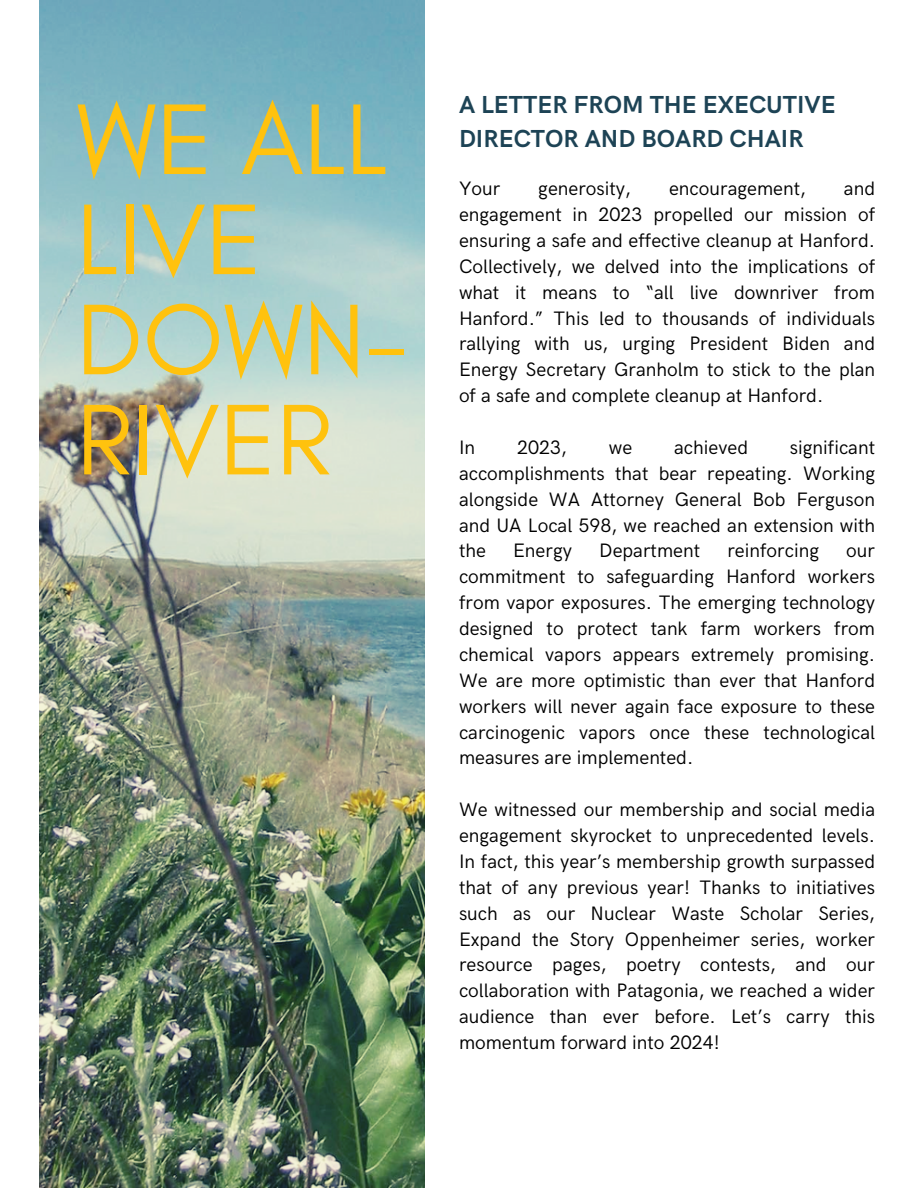
<style>
.page{position:relative;width:918px;height:1188px;background:#fff}
.page>*{position:absolute;margin:0;border:0;box-sizing:border-box;transform-origin:0 0}
.t1{font:102.3px/100.2px "Glacial Indifference";color:#ffc20e}
.t2{font:700 24.75px/33.8px "HK Grotesk";color:#1d4355}
.t3{font:19.5px/25.8px "HK Grotesk";color:#000;text-align:justify}
</style>
<div class="page">
<img style="left:39px;top:0;width:386px;height:1188px">
<p class="t1" style="left:77px;top:88px;width:332px">WE ALL<br>LIVE<br>DOWN-<br>RIVER</p>
<p class="t2" style="left:459px;top:89px;width:378px">A LETTER FROM THE EXECUTIVE<br>DIRECTOR AND BOARD CHAIR</p>
<h1 class="t3" style="left:459px;top:176px;width:418px;text-indent:385px">and engagement in 2023 propelled our mission of ensuring a safe and effective cleanup at Hanford.<br>Collectively, we delved into the implications of what it means to “all live downriver from Hanford.” This led to thousands of individuals rallying with us, urging President Biden and Energy Secretary Granholm to stick to the plan of a safe and complete cleanup at Hanford.</h1>
<h2 class="t3" style="left:459px;top:435px;width:18px">In</h2>
<h2 class="t3" style="left:517px;top:435px;width:51px">2023,</h2>
<h2 class="t3" style="left:609px;top:435px;width:25px">we</h2>
<h2 class="t3" style="left:674px;top:435px;width:75px">achieved</h2>
<h1 class="t3" style="left:459px;top:176px;width:43px">Your</h1>
<h1 class="t3" style="left:538px;top:176px;width:94px">generosity,</h1>
<h1 class="t3" style="left:669px;top:176px;width:139px">encouragement,</h1>
<h2 class="t3" style="left:459px;top:435px;width:418px;text-indent:331px">significant accomplishments that bear repeating. Working alongside WA Attorney General Bob Ferguson and UA Local 598, we reached an extension with the</h2>
<h2 class="t3" style="left:513px;top:539px;width:60px">Energy</h2>
<h2 class="t3" style="left:599px;top:539px;width:102px">Department</h2>
<h2 class="t3" style="left:727px;top:539px;width:93px">reinforcing</h2>
<h2 class="t3" style="left:459px;top:539px;width:418px;text-indent:387px">our commitment to safeguarding Hanford workers from vapor exposures. The emerging technology designed to protect tank farm workers from chemical vapors appears extremely promising.<br>We are more optimistic than ever that Hanford workers will never again face exposure to these carcinogenic vapors once these technological measures are implemented.</h2>
<p class="t3" style="left:459px;top:797px;width:418px">We witnessed our membership and social media engagement skyrocket to unprecedented levels.<br>In fact, this year’s membership growth surpassed that of any previous year! Thanks to initiatives such as our Nuclear Waste Scholar Series, Expand the Story Oppenheimer series, worker resource pages, poetry contests, and our collaboration with Patagonia, we reached a wider audience than ever before. Let’s carry this momentum forward into 2024!</p>
</div>
